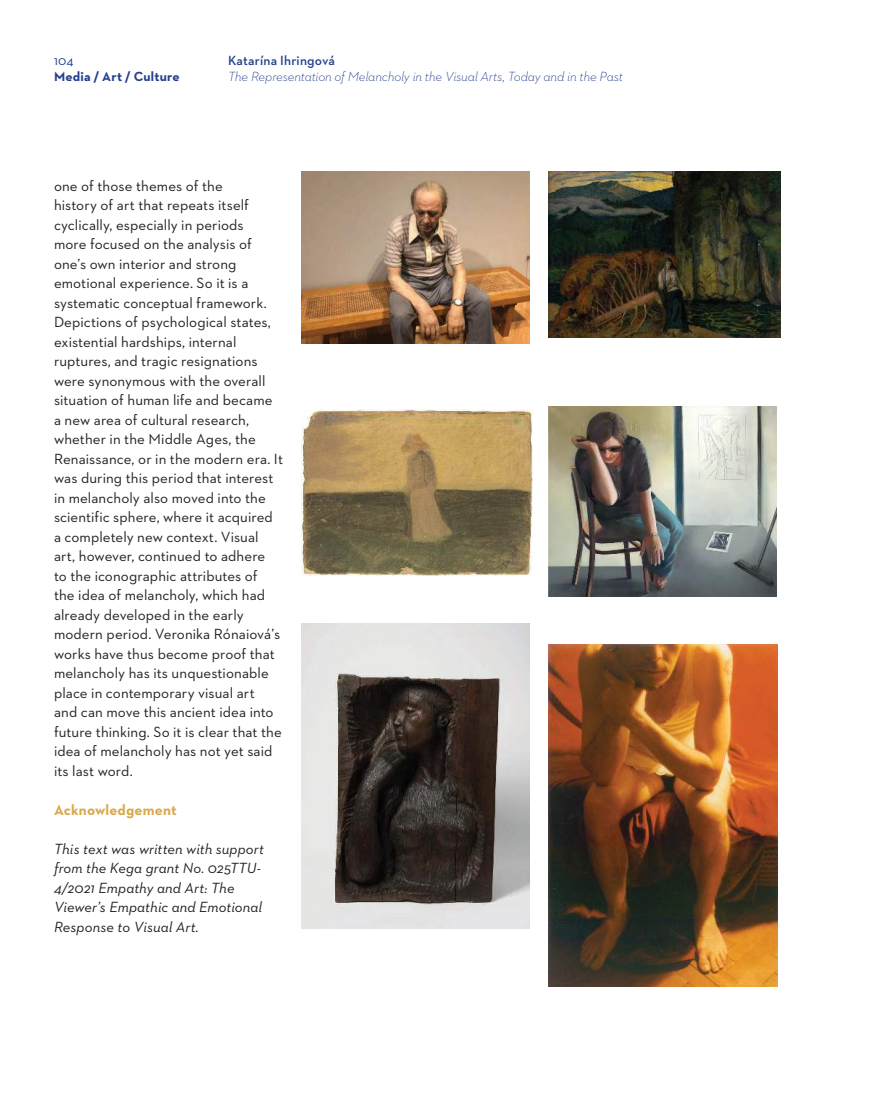
<style>
.page{position:relative;width:893px;height:1106px;background:#fff}
.page>*{position:absolute;margin:0;border:0;box-sizing:border-box;transform-origin:0 0}
.t1{font:15px/19.5px "Neutraface 2 Text";letter-spacing:.005em;color:#221f1f}
.t2{font:italic 15px/19.5px "Neutraface 2 Text";letter-spacing:.005em;color:#221f1f}
.t3{font:700 15px "Neutraface 2 Text";letter-spacing:.01em;color:#d9aa4d}
.t4{font:italic 300 13.5px "Neutraface 2 Text";letter-spacing:-.01em;color:#24408e}
.t5{font:600 13.5px "Neutraface 2 Text";letter-spacing:.015em;color:#24408e}
.t6{font:700 13.5px "Neutraface 2 Text";letter-spacing:.015em;color:#24408e}
.t7{font:13.5px "Neutraface 2 Text";color:#24408e}
</style>
<div class="page">
<img style="left:301px;top:171px;width:228px;height:172px">
<img style="left:548px;top:171px;width:233px;height:166px">
<img style="left:301px;top:410px;width:232px;height:165px">
<img style="left:301px;top:623px;width:228px;height:305px">
<img style="left:549px;top:407px;width:227px;height:189px">
<img style="left:549px;top:645px;width:228px;height:341px">
<p class="t7" style="left:54px;top:52px;width:21px">104</p>
<p class="t5" style="left:228px;top:55px;width:108px">Katarína Ihringová</p>
<p class="t6" style="left:54px;top:71px;width:127px">Media / Art / Culture</p>
<p class="t4" style="left:228px;top:71px;width:397px">The Representation of Melancholy in the Visual Arts, Today and in the Past</p>
<p class="t1" style="left:54px;top:175px;width:231px">one of those themes of the<br>history of art that repeats itself cyclically, especially in periods<br>more focused on the analysis of one’s own interior and strong emotional experience. So it is a systematic conceptual framework.<br>Depictions of psychological states, existential hardships, internal ruptures, and tragic resignations were synonymous with the overall situation of human life and became a new area of cultural research, whether in the Middle Ages, the Renaissance, or in the modern era. It was during this period that interest in melancholy also moved into the scientific sphere, where it acquired a completely new context. Visual art, however, continued to adhere<br>to the iconographic attributes of<br>the idea of melancholy, which had already developed in the early modern period. Veronika Rónaiová’s works have thus become proof that melancholy has its unquestionable place in contemporary visual art<br>and can move this ancient idea into future thinking. So it is clear that the idea of melancholy has not yet said its last word.</p>
<p class="t3" style="left:54px;top:803px;width:124px">Acknowledgement</p>
<p class="t2" style="left:54px;top:840px;width:211px">This text was written with support from the Kega grant No. 025TTU-<br>4/2021 Empathy and Art: The<br>Viewer’s Empathic and Emotional<br>Response to Visual Art.</p>
</div>
